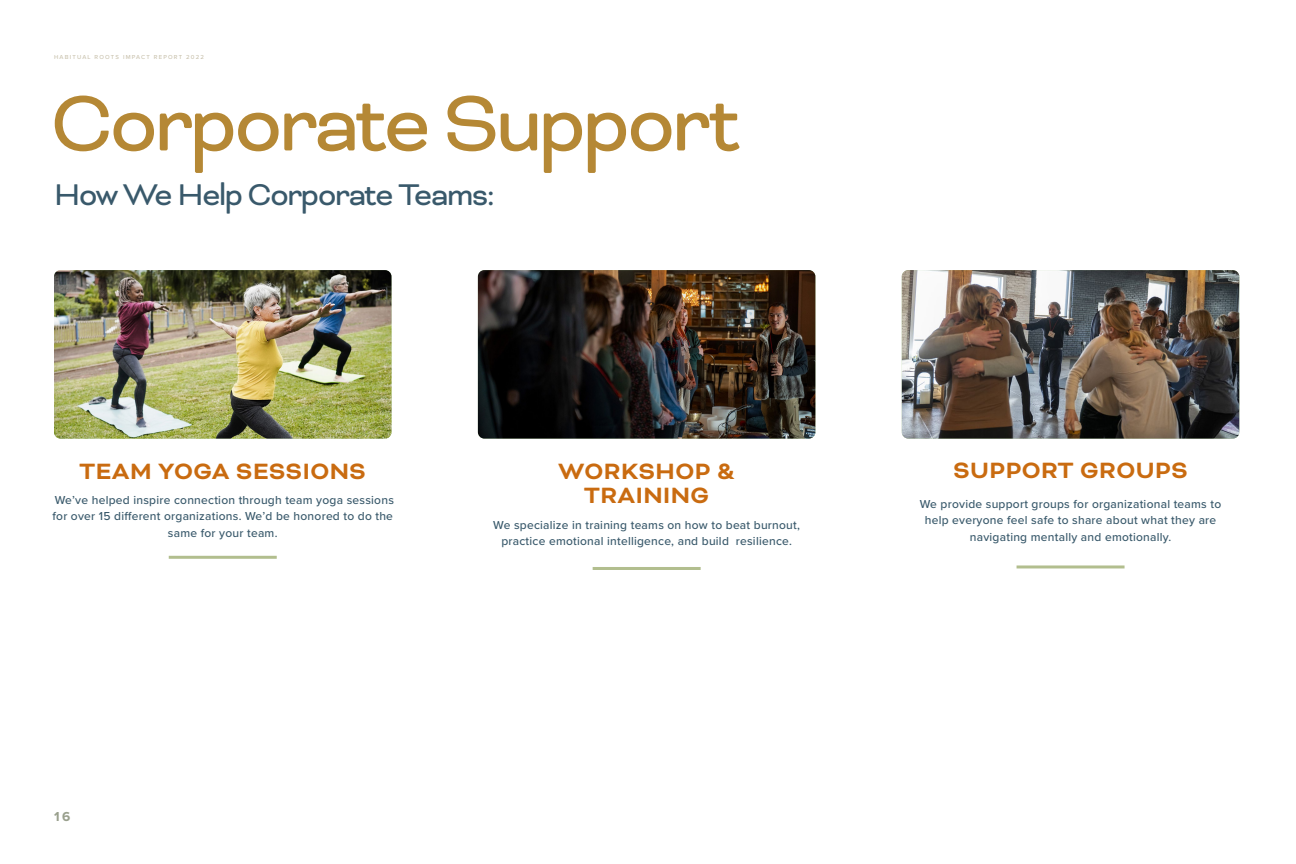
<style>
.page{position:relative;width:1296px;height:864px;background:#fff}
.page>*{position:absolute;margin:0;border:0;box-sizing:border-box;transform-origin:0 0}
.t1{font:90px "Bicyclette";letter-spacing:-.045em;color:#b58835}
.t2{font:34.5px "Bicyclette";letter-spacing:-.045em;color:#39596b}
.t3{font:700 25.5px/24px "Bicyclette";letter-spacing:.02em;color:#c96b10;text-align:center}
.t4{font:700 13.5px "Proxima Nova";color:#99a08d}
.t5{font:500 12px/16.5px "Proxima Nova";letter-spacing:.02em;color:#39596b;text-align:center}
.t6{font:500 6px "Proxima Nova";letter-spacing:.2em;color:#cac3af}
</style>
<div class="page">
<hr style="left:169px;top:556px;width:108px;height:3px;background:#b2be8e">
<hr style="left:593px;top:567px;width:108px;height:3px;background:#b2be8e">
<hr style="left:1017px;top:565px;width:108px;height:3px;background:#b2be8e">
<img style="left:478px;top:270px;width:337px;height:169px">
<img style="left:902px;top:270px;width:337px;height:169px">
<img style="left:54px;top:270px;width:338px;height:169px">
<p class="t6" style="left:54px;top:52px;width:152px">HABITUAL ROOTS IMPACT REPORT 2022</p>
<h1 class="t1" style="left:50px;top:71px;width:693px">Corporate Support</h1>
<h2 class="t2" style="left:54px;top:175px;width:442px">How We Help Corporate Teams:</h2>
<h3 class="t3" style="left:80px;top:459px;width:288px">TEAM YOGA SESSIONS</h3>
<p class="t5" style="left:52px;top:491px;width:343px">We’ve helped inspire connection through team yoga sessions for over 15 different organizations. We’d be honored to do the same for your team.</p>
<h3 class="t3" style="left:558px;top:460px;width:178px">WORKSHOP &amp;<br>TRAINING</h3>
<h3 class="t3" style="left:953px;top:459px;width:236px">SUPPORT GROUPS</h3>
<p class="t5" style="left:920px;top:495px;width:303px">We provide support groups for organizational teams to help everyone feel safe to share about what they are navigating mentally and emotionally.</p>
<p class="t5" style="left:493px;top:516px;width:308px">We specialize in training teams on how to beat burnout, practice emotional intelligence, and build resilience.</p>
<p class="t4" style="left:54px;top:808px;width:18px">16</p>
</div>
